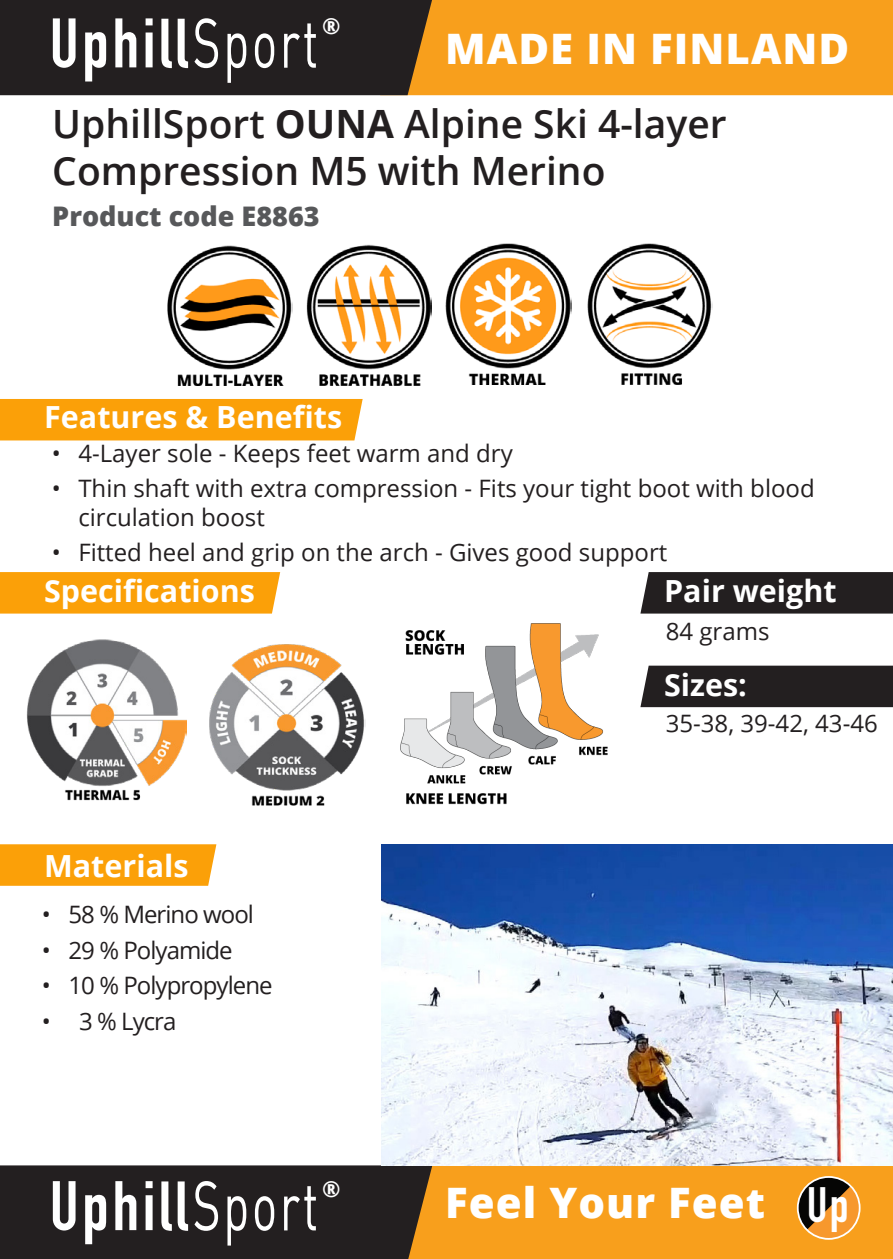
<style>
.page{position:relative;width:893px;height:1259px;background:#fff}
.page>*{position:absolute;margin:0;border:0;box-sizing:border-box;transform-origin:0 0}
.t1{font:48.9px "DIN Engschrift Std";color:#fff}
.t2{font:800 42px "Open Sans";letter-spacing:.025em;color:#fff}
.CAT_Name{font:600 39px/46.8px "Open Sans";color:#231f20}
.t3{font:700 30.6px "Open Sans";color:#fff}
.CAT_Code{font:800 27px "Open Sans";color:#57585a}
.FB_Bulleted_List_Hea{font:24px/28.8px "Open Sans";color:#231f20}
.FB_Bulleted_List_Hea-2{font:24px "Open Sans";letter-spacing:-.04em;color:#231f20}
.ITEM_Code{font:24px "Open Sans";color:#231f20}
.t4{font:700 22.2px "Open Sans";color:#fff}
.s1{font-weight:700}
</style>
<div class="page">
<div style="left:640px;top:665px;width:253px;height:42px;background:#231f20"></div>
<div style="left:640px;top:572px;width:253px;height:41px;background:#231f20"></div>
<div style="left:0;top:572px;width:280px;height:41px;background:#fba008"></div>
<div style="left:0;top:844px;width:216px;height:42px;background:#fba008"></div>
<div style="left:0;top:399px;width:363px;height:41px;background:#fba008"></div>
<div style="left:439px;top:0;width:454px;height:95px;background:#f89f1c"></div>
<div style="left:432px;top:1165px;width:461px;height:94px;background:#f89f1c"></div>
<svg style="left:0;top:0;width:439px;height:95px;background:#433c37"></svg>
<svg style="left:0;top:1165px;width:432px;height:94px;background:#413b39"></svg>
<svg style="left:797px;top:1176px;width:63px;height:63px;background:#9d6825"></svg>
<div style="left:797px;top:1176px;width:63px;height:63px;border:2px solid #fff;border-radius:50%"></div>
<img style="left:381px;top:844px;width:512px;height:321px">
<img style="left:587px;top:244px;width:126px;height:140px">
<img style="left:445px;top:244px;width:126px;height:140px">
<img style="left:306px;top:245px;width:125px;height:140px">
<img style="left:167px;top:245px;width:125px;height:140px">
<img style="left:26px;top:639px;width:161px;height:162px">
<img style="left:209px;top:644px;width:157px;height:162px">
<img style="left:400px;top:623px;width:208px;height:182px">
<p class="t4" style="left:322px;top:10px;width:20px">®</p>
<h2 class="t2" style="left:445px;top:17px;width:406px">MADE IN FINLAND</h2>
<p class="CAT_Name" style="left:52px;top:100px;width:676px">UphillSport <span class="s1">OUNA</span> Alpine Ski 4-layer<br>Compression M5 with Merino</p>
<p class="CAT_Code" style="left:52px;top:196px;width:269px">Product code E8863</p>
<p class="t3" style="left:44px;top:395px;width:300px">Features &amp; Benefits</p>
<p class="FB_Bulleted_List_Hea" style="left:52px;top:438px;width:462px">• 4-Layer sole - Keeps feet warm and dry</p>
<p class="FB_Bulleted_List_Hea" style="left:78px;top:473px;width:738px;text-indent:-27px">• Thin shaft with extra compression - Fits your tight boot with blood circulation boost</p>
<p class="FB_Bulleted_List_Hea" style="left:52px;top:538px;width:617px">• Fitted heel and grip on the arch - Gives good support</p>
<p class="t3" style="left:44px;top:569px;width:212px">Specifications</p>
<p class="t3" style="left:44px;top:844px;width:146px">Materials</p>
<p class="FB_Bulleted_List_Hea-2" style="left:42px;top:898px;width:214px">• 58 % Merino wool</p>
<p class="FB_Bulleted_List_Hea-2" style="left:42px;top:933px;width:192px">• 29 % Polyamide</p>
<p class="FB_Bulleted_List_Hea-2" style="left:42px;top:969px;width:232px">• 10 % Polypropylene</p>
<p class="FB_Bulleted_List_Hea" style="left:42px;top:1006px;width:136px">• 3 % Lycra</p>
<p class="t4" style="left:322px;top:1173px;width:20px">®</p>
<p class="t3" style="left:664px;top:569px;width:174px">Pair weight</p>
<p class="ITEM_Code" style="left:666px;top:614px;width:105px">84 grams</p>
<p class="t3" style="left:664px;top:663px;width:84px">Sizes:</p>
<p class="FB_Bulleted_List_Hea" style="left:666px;top:708px;width:214px">35-38, 39-42, 43-46</p>
<h2 class="t2" style="left:445px;top:1170px;width:321px">Feel Your Feet</h2>
<h1 class="t1" style="left:807px;top:1176px;width:43px">Up</h1>
</div>
